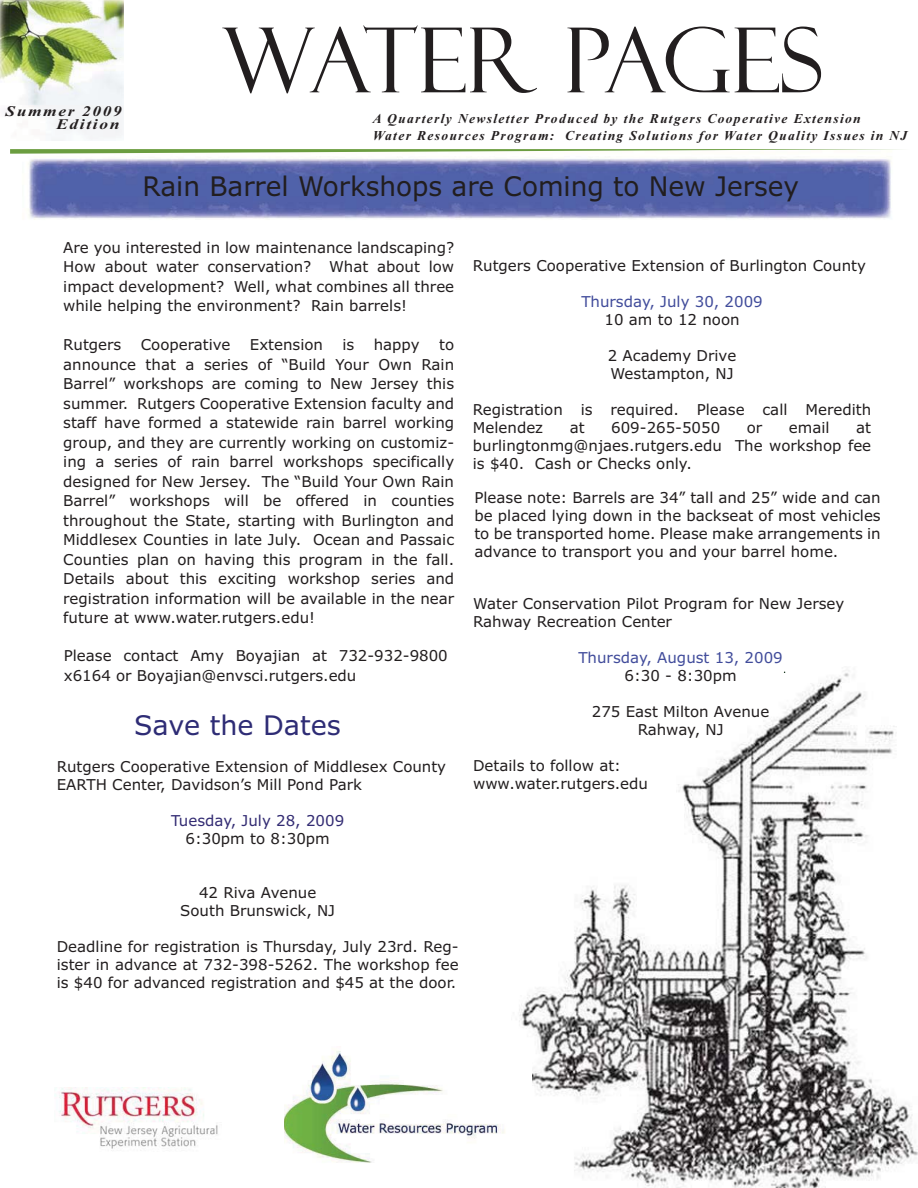
<style>
.page{position:relative;width:918px;height:1188px;background:#fff}
.page>*{position:absolute;margin:0;border:0;box-sizing:border-box;transform-origin:0 0}
.t1{font:90px "Felix Titling";letter-spacing:-.02em;color:#221e1f}
.t2{font:27px "Verdana";color:#221e1f}
.t3{font:27px "Verdana";color:#2e2c75}
.t4{font:15px/19.5px "Verdana";color:#221e1f}
.t5{font:15px/19.5px "Verdana";color:#231f20}
.t6{font:15px "Verdana";color:#414c9b}
.t7{font:15px "Verdana";color:#332c73}
.t8{font:italic 700 14.7px/13.4px "Times New Roman";letter-spacing:.1em;color:#221e1f;text-align:right;scale:1.17 1}
.t9{font:italic 700 13.5px/16.5px "Times New Roman";letter-spacing:.1em;color:#231f20}
</style>
<div class="page">
<img style="left:519px;top:670px;width:399px;height:518px">
<img style="left:54px;top:1088px;width:164px;height:61px">
<img style="left:29px;top:140px;width:862px;height:80px">
<img style="left:374px;top:140px;width:517px;height:3px">
<img style="left:0;top:0;width:124px;height:140px">
<img style="left:284px;top:1047px;width:247px;height:121px">
<svg style="left:10px;top:149px;width:890px;height:5px"></svg>
<p class="t8" style="left:6px;top:106px;width:101px">Summer 2009<br>Edition</p>
<h1 class="t1" style="left:222px;top:9px;width:602px">WATER PAGES</h1>
<p class="t9" style="left:373px;top:112px;width:536px">A Quarterly Newsletter Produced by the Rutgers Cooperative Extension<br>Water Resources Program: Creating Solutions for Water Quality Issues in NJ</p>
<h2 class="t2" style="left:143px;top:175px;width:658px">Rain Barrel Workshops are Coming to New Jersey</h2>
<p class="t5" style="left:63px;top:239px;width:392px">Are you interested in low maintenance landscaping?<br>How about water conservation? What about low</p>
<p class="t4" style="left:63px;top:278px;width:393px">impact development? Well, what combines all three while helping the environment? Rain barrels!</p>
<p class="t4" style="left:63px;top:336px;width:60px">Rutgers</p>
<p class="t4" style="left:141px;top:336px;width:91px">Cooperative</p>
<p class="t4" style="left:250px;top:336px;width:75px">Extension</p>
<p class="t4" style="left:343px;top:336px;width:13px">is</p>
<p class="t4" style="left:374px;top:336px;width:48px">happy</p>
<p class="t4" style="left:63px;top:336px;width:393px;text-align:justify;text-indent:376px">to announce that a series of “Build Your Own Rain Barrel” workshops are coming to New Jersey this summer. Rutgers Cooperative Extension faculty and staff have formed a statewide rain barrel working group, and they are currently working on customiz&shy;ing a series of rain barrel workshops specifically designed for New Jersey. The “Build Your Own Rain Barrel” workshops will be offered in counties throughout the State, starting with Burlington and Middlesex Counties in late July. Ocean and Passaic Counties plan on having this program in the fall.<br>Details about this exciting workshop series and registration information will be available in the near future at www.water.rutgers.edu!</p>
<p class="t4" style="left:64px;top:647px;width:386px">Please contact Amy Boyajian at 732-932-9800 x6164 or Boyajian@envsci.rutgers.edu</p>
<h2 class="t3" style="left:134px;top:714px;width:208px">Save the Dates</h2>
<p class="t4" style="left:57px;top:759px;width:391px;line-height:18px">Rutgers Cooperative Extension of Middlesex County<br>EARTH Center, Davidson’s Mill Pond Park</p>
<p class="t7" style="left:171px;top:815px;width:175px">Tuesday, July 28, 2009</p>
<p class="t4" style="left:186px;top:830px;width:146px">6:30pm to 8:30pm</p>
<p class="t4" style="left:180px;top:885px;width:156px;line-height:18px;text-align:center">42 Riva Avenue<br>South Brunswick, NJ</p>
<p class="t4" style="left:57px;top:939px;width:403px;line-height:18px;text-align:justify">Deadline for registration is Thursday, July 23rd. Reg&shy;ister in advance at 732-398-5262. The workshop fee is $40 for advanced registration and $45 at the door.</p>
<p class="t4" style="left:473px;top:257px;width:395px">Rutgers Cooperative Extension of Burlington County</p>
<p class="t6" style="left:581px;top:296px;width:183px">Thursday, July 30, 2009</p>
<p class="t4" style="left:605px;top:311px;width:137px">10 am to 12 noon</p>
<p class="t4" style="left:608px;top:348px;width:130px;line-height:18px">2 Academy Drive<br>Westampton, NJ</p>
<p class="t4" style="left:473px;top:402px;width:400px;line-height:18px">Registration is required. Please call Meredith<br>Melendez</p>
<p class="t4" style="left:570px;top:419px;width:16px">at</p>
<p class="t4" style="left:611px;top:419px;width:111px">609-265-5050</p>
<p class="t4" style="left:747px;top:419px;width:17px">or</p>
<p class="t4" style="left:789px;top:419px;width:42px">email</p>
<p class="t4" style="left:473px;top:420px;width:400px;line-height:18px;text-align:justify;text-indent:383px">at burlingtonmg@njaes.rutgers.edu The workshop fee is $40. Cash or Checks only.</p>
<p class="t4" style="left:474px;top:490px;width:408px;line-height:18px;text-align:justify">Please note: Barrels are 34” tall and 25” wide and can be placed lying down in the backseat of most vehicles to be transported home. Please make arrangements in advance to transport you and your barrel home.</p>
<p class="t4" style="left:473px;top:596px;width:373px;line-height:18px">Water Conservation Pilot Program for New Jersey<br>Rahway Recreation Center</p>
<p class="t6" style="left:578px;top:652px;width:206px">Thursday, August 13, 2009</p>
<p class="t4" style="left:625px;top:667px;width:114px">6:30 - 8:30pm</p>
<p class="t4" style="left:592px;top:704px;width:179px;line-height:18px;text-align:center">275 East Milton Avenue<br>Rahway, NJ</p>
<p class="t4" style="left:473px;top:758px;width:177px;line-height:18px">Details to follow at: www.water.rutgers.edu</p>
</div>
